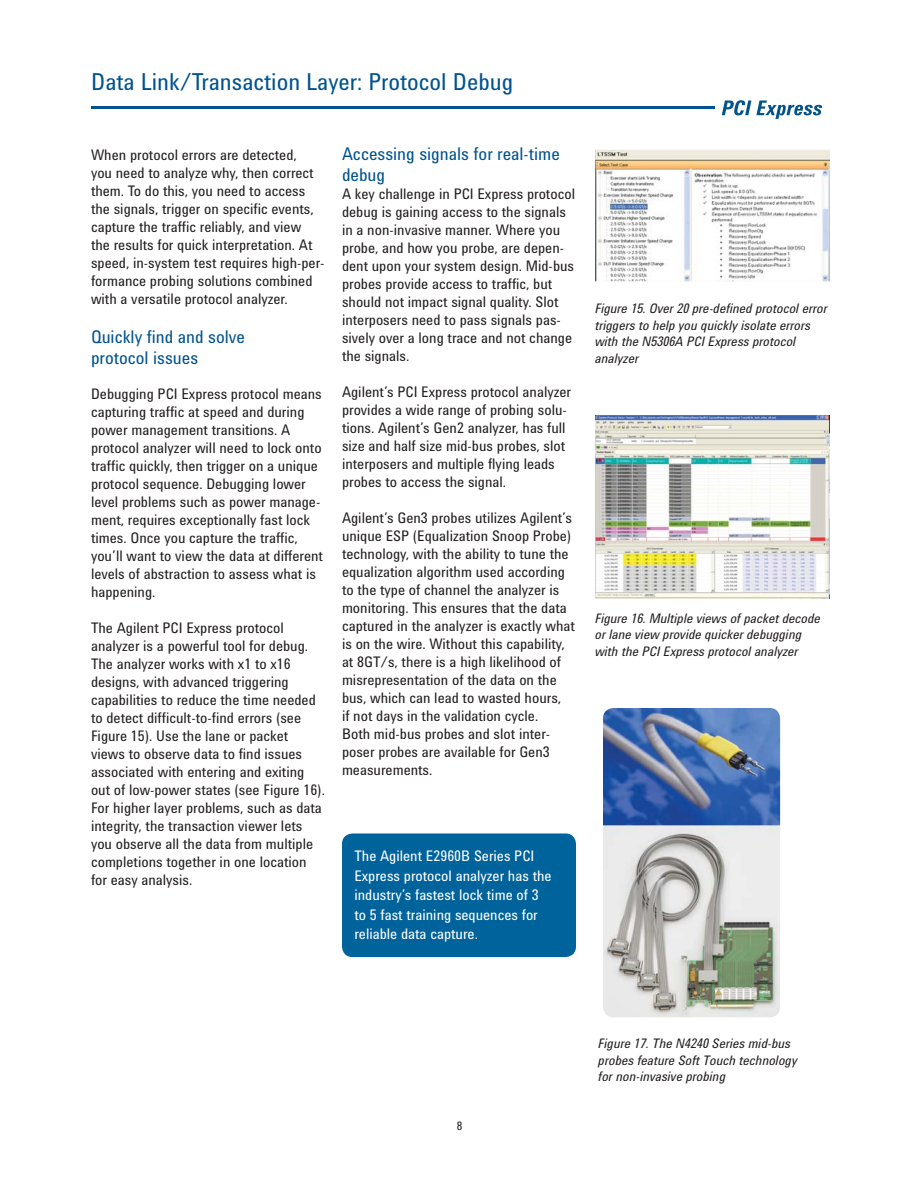
<style>
.page{position:relative;width:918px;height:1188px;background:#fff}
.page>*{position:absolute;margin:0;border:0;box-sizing:border-box;transform-origin:0 0}
.t1{font:24px "Agilent Condensed CFF";color:#00538e}
.t2{font:18px/21px "Agilent Condensed CFF";color:#00538e}
.t3{font:15px/18px "Agilent Condensed CFF";color:#231f20}
.t4{font:15px/19.5px "Agilent Condensed CFF";color:#fff}
.t5{font:italic 13.5px/16.5px "Agilent Condensed CFF";color:#231f20}
.t6{font:12px "Agilent Condensed CFF";color:#231f20}
</style>
<div class="page">
<img style="left:595px;top:150px;width:234px;height:131px">
<img style="left:595px;top:416px;width:234px;height:182px">
<img style="left:603px;top:708px;width:177px;height:309px;border-radius:10px">
<div style="left:342px;top:833px;width:234px;height:124px;background:#00639b;border-radius:10px"></div>
<hr style="left:92px;top:106px;width:624px;height:3px;background:#00538e">
<svg style="left:722px;top:100px;width:100px;height:19px"></svg>
<h1 class="t1" style="left:91px;top:73px;width:424px">Data Link/Transaction Layer: Protocol Debug</h1>
<p class="t3" style="left:91px;top:148px;width:235px">When protocol errors are detected,<br>you need to analyze why, then correct them. To do this, you need to access the signals, trigger on specific events, capture the traffic reliably, and view<br>the results for quick interpretation. At speed, in-system test requires high-per&shy;formance probing solutions combined with a versatile protocol analyzer.</p>
<p class="t2" style="left:91px;top:329px;width:156px">Quickly find and solve protocol issues</p>
<p class="t3" style="left:91px;top:387px;width:234px">Debugging PCI Express protocol means capturing traffic at speed and during power management transitions. A protocol analyzer will need to lock onto traffic quickly, then trigger on a unique protocol sequence. Debugging lower level problems such as power manage&shy;ment, requires exceptionally fast lock times. Once you capture the traffic, you’ll want to view the data at different levels of abstraction to assess what is happening.</p>
<p class="t3" style="left:91px;top:621px;width:235px">The Agilent PCI Express protocol analyzer is a powerful tool for debug.<br>The analyzer works with x1 to x16 designs, with advanced triggering capabilities to reduce the time needed to detect difficult-to-find errors (see Figure 15). Use the lane or packet views to observe data to find issues associated with entering and exiting out of low-power states (see Figure 16).<br>For higher layer problems, such as data integrity, the transaction viewer lets you observe all the data from multiple completions together in one location for easy analysis.</p>
<p class="t2" style="left:342px;top:146px;width:219px">Accessing signals for real-time debug</p>
<p class="t3" style="left:342px;top:187px;width:235px">A key challenge in PCI Express protocol debug is gaining access to the signals in a non-invasive manner. Where you probe, and how you probe, are depen&shy;dent upon your system design. Mid-bus probes provide access to traffic, but should not impact signal quality. Slot interposers need to pass signals pas&shy;sively over a long trace and not change the signals.</p>
<p class="t3" style="left:342px;top:385px;width:231px">Agilent’s PCI Express protocol analyzer provides a wide range of probing solu&shy;tions. Agilent’s Gen2 analyzer, has full size and half size mid-bus probes, slot interposers and multiple flying leads probes to access the signal.</p>
<p class="t3" style="left:342px;top:511px;width:234px">Agilent’s Gen3 probes utilizes Agilent’s unique ESP (Equalization Snoop Probe) technology, with the ability to tune the equalization algorithm used according to the type of channel the analyzer is monitoring. This ensures that the data captured in the analyzer is exactly what is on the wire. Without this capability, at 8GT/s, there is a high likelihood of misrepresentation of the data on the bus, which can lead to wasted hours,<br>if not days in the validation cycle.<br>Both mid-bus probes and slot inter&shy;poser probes are available for Gen3 measurements.</p>
<p class="t4" style="left:354px;top:848px;width:199px">The Agilent E2960B Series PCI<br>Express protocol analyzer has the industry’s fastest lock time of 3 to 5 fast training sequences for reliable data capture.</p>
<p class="t5" style="left:595px;top:302px;width:234px">Figure 15. Over 20 pre-defined protocol error triggers to help you quickly isolate errors with the N5306A PCI Express protocol analyzer</p>
<p class="t5" style="left:595px;top:611px;width:227px">Figure 16. Multiple views of packet decode or lane view provide quicker debugging with the PCI Express protocol analyzer</p>
<p class="t6" style="left:457px;top:1122px;width:7px">8</p>
<p class="t5" style="left:598px;top:1037px;width:201px">Figure 17. The N4240 Series mid-bus probes feature Soft Touch technology for non-invasive probing</p>
</div>
